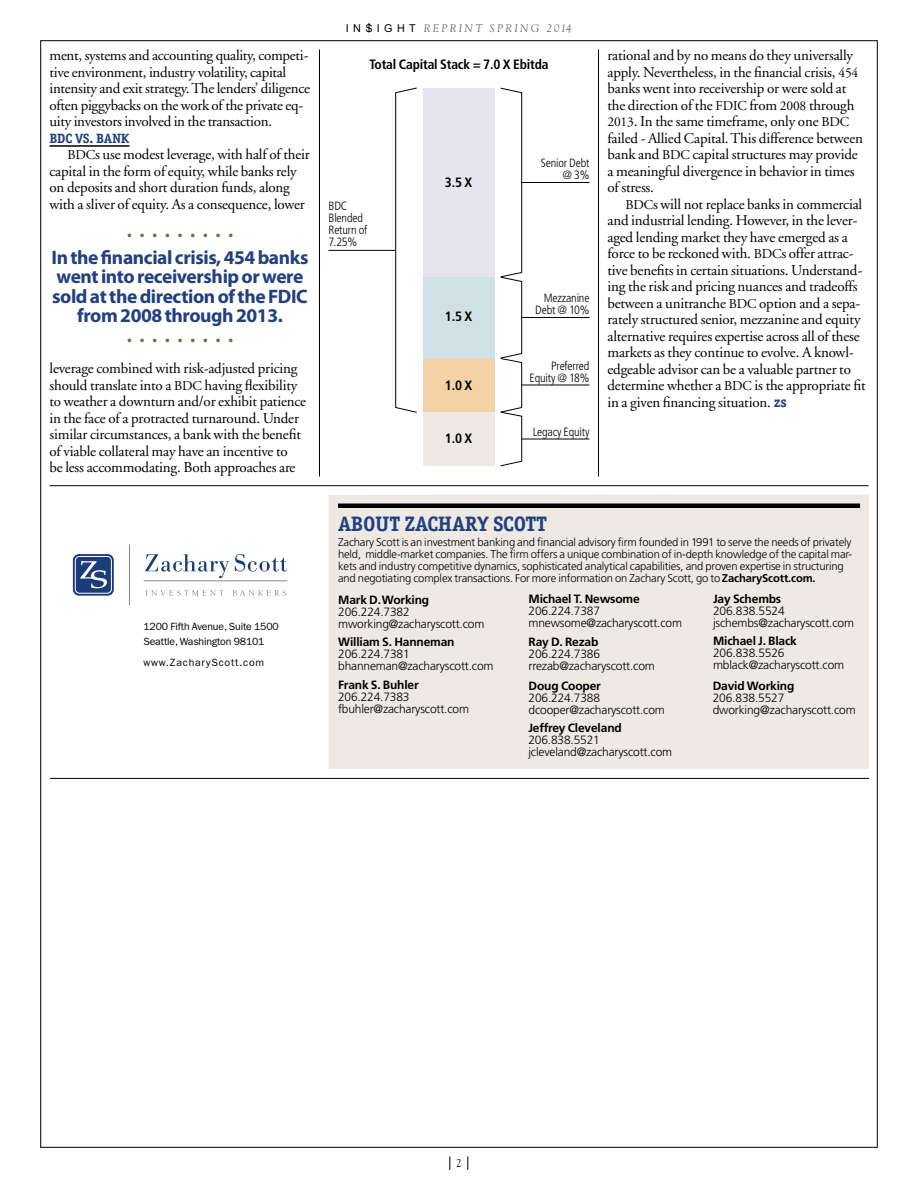
<style>
.page{position:relative;width:918px;height:1188px;background:#fff}
.page>*{position:absolute;margin:0;border:0;box-sizing:border-box;transform-origin:0 0}
.t1{font:700 21px "Officina Serif";letter-spacing:-.015em;color:#223f81}
.t2{font:700 19.5px/19.5px "Myriad Pro";letter-spacing:-.02em;color:#223f81;text-align:center}
.t3{font:700 19.5px "Myriad Pro";color:#766750}
.t4{font:15px/16.5px "Adobe Garamond";letter-spacing:-.015em;color:#000}
.t5{font:700 condensed 13.5px "Frutiger";letter-spacing:-.015em;color:#000}
.t6{font:700 13.5px "Officina Serif";letter-spacing:-.015em;color:#223f81}
.t7{font:300 12px/12px "Frutiger LT Std";letter-spacing:-.015em;color:#000}
.t8{font:700 12px "Frutiger";letter-spacing:-.015em;color:#000}
.t9{font:300 condensed 12px/12px "Frutiger";letter-spacing:-.01em;color:#000;text-align:right}
.t10{font:300 11.25px/12px "Frutiger LT Std";letter-spacing:-.015em;color:#000}
.t11{font:11.25px "Goudy";color:#000}
.t12{font:italic 10.95px "Goudy";letter-spacing:.2em;color:#636363}
.t13{font:10.5px/15px "Franklin Gothic";letter-spacing:-.015em;color:#000}
.t14{font:10.5px "Franklin Gothic";letter-spacing:.075em;color:#000}
.s1{font-size:13.5px}
.s2{font-family:"Arial";font-style:normal;font-size:10.8px;color:#000}
.s3{font-family:"Officina Serif";font-weight:700;color:#223f81}
.s4{font-family:"Frutiger";font-weight:700}
</style>
<div class="page">
<hr style="left:319px;top:50px;width:1px;height:427px;background:#000">
<svg style="left:450px;top:1156px;width:1px;height:14px"></svg>
<svg style="left:468px;top:1156px;width:1px;height:14px"></svg>
<hr style="left:598px;top:50px;width:1px;height:427px;background:#000">
<hr style="left:50px;top:145px;width:79px;height:2px;background:#000">
<hr style="left:50px;top:485px;width:818px;height:1px;background:#000">
<hr style="left:50px;top:778px;width:819px;height:1px;background:#000">
<svg style="left:145px;top:554px;width:84px;height:24px"></svg>
<svg style="left:235px;top:554px;width:52px;height:18px"></svg>
<hr style="left:129px;top:545px;width:1px;height:60px;background:#868686">
<hr style="left:144px;top:581px;width:143px;height:1px;background:#868686">
<svg style="left:146px;top:590px;width:78px;height:6px"></svg>
<svg style="left:232px;top:590px;width:54px;height:6px"></svg>
<svg style="left:73px;top:554px;width:41px;height:42px"></svg>
<div style="left:75px;top:556px;width:36px;height:37px;background:#1c3c79;border-radius:4px"></div>
<div style="left:75px;top:556px;width:37px;height:38px;border:1px solid #fff;border-radius:4px"></div>
<svg style="left:80px;top:561px;width:27px;height:27px"></svg>
<div style="left:328px;top:495px;width:541px;height:274px;background:#eee9e2"></div>
<hr style="left:338px;top:504px;width:522px;height:4px;background:#000">
<div style="left:423px;top:412px;width:72px;height:54px;background:#eee9e2"></div>
<div style="left:423px;top:358px;width:72px;height:54px;background:#f5d2a5"></div>
<div style="left:423px;top:277px;width:72px;height:81px;background:#cfe1e6"></div>
<div style="left:423px;top:88px;width:72px;height:189px;background:#e6e5ef"></div>
<svg style="left:395px;top:88px;width:22px;height:325px"></svg>
<svg style="left:500px;top:88px;width:22px;height:378px"></svg>
<hr style="left:522px;top:182px;width:67px;height:1px;background:#000">
<hr style="left:522px;top:385px;width:67px;height:1px;background:#000">
<hr style="left:522px;top:439px;width:67px;height:1px;background:#000">
<hr style="left:328px;top:250px;width:68px;height:1px;background:#000">
<hr style="left:522px;top:317px;width:67px;height:1px;background:#000">
<p class="t4" style="left:50px;top:48px;width:262px">ment, systems and accounting quality, competi&shy;tive environment, industry volatility, capital intensity and exit strategy. The lenders’ diligence often piggybacks on the work of the private eq&shy;uity investors involved in the transaction.</p>
<p class="t6" style="left:50px;top:130px;width:81px">BDC VS. BANK</p>
<p class="t4" style="left:50px;top:147px;width:262px;text-indent:18px"><span class="s1">BDC</span>s use modest leverage, with half of their capital in the form of equity, while banks rely on deposits and short duration funds, along with a sliver of equity. As a consequence, lower</p>
<h2 class="t3" style="left:127px;top:217px;width:108px">.........</h2>
<h2 class="t2" style="left:51px;top:247px;width:259px">In the financial crisis, 454 banks went into receivership or were sold at the direction of the FDIC from 2008 through 2013.</h2>
<h2 class="t3" style="left:127px;top:322px;width:108px">.........</h2>
<p class="t4" style="left:50px;top:361px;width:258px">leverage combined with risk-adjusted pricing should translate into a <span class="s1">BDC</span> having flexibility to weather a downturn and/or exhibit patience in the face of a protracted turnaround. Under similar circumstances, a bank with the benefit of viable collateral may have an incentive to<br>be less accommodating. Both approaches are</p>
<p class="t13" style="left:143px;top:619px;width:137px">1200 Fifth Avenue, Suite 1500<br>Seattle, Washington 98101</p>
<p class="t14" style="left:143px;top:656px;width:122px">www.ZacharyScott.com</p>
<p class="t12" style="left:346px;top:21px;width:227px"><span class="s2">I N S I G H T</span> REPRINT SPRING 2014</p>
<p class="t5" style="left:369px;top:56px;width:181px">Total Capital Stack = 7.0 X Ebitda</p>
<p class="t9" style="left:329px;top:200px;width:40px;text-align:left">BDC<br>Blended<br>Return of<br>7.25%</p>
<p class="t5" style="left:445px;top:175px;width:29px">3.5 X</p>
<p class="t5" style="left:445px;top:309px;width:29px">1.5 X</p>
<p class="t5" style="left:445px;top:377px;width:29px">1.0 X</p>
<p class="t5" style="left:445px;top:431px;width:29px">1.0 X</p>
<p class="t9" style="left:541px;top:157px;width:50px">Senior Debt @ 3%</p>
<p class="t9" style="left:535px;top:292px;width:56px">Mezzanine<br>Debt @ 10%</p>
<p class="t9" style="left:530px;top:360px;width:61px">Preferred<br>Equity @ 18%</p>
<p class="t9" style="left:533px;top:426px;width:58px">Legacy Equity</p>
<p class="t4" style="left:607px;top:48px;width:257px">rational and by no means do they universally apply. Nevertheless, in the financial crisis, <span class="s1">454 </span>banks went into receivership or were sold at the direction of the <span class="s1">FDIC</span> from <span class="s1">2008</span> through <span class="s1">2013</span>. In the same timeframe, only one <span class="s1">BDC </span>failed - Allied Capital. This difference between bank and <span class="s1">BDC</span> capital structures may provide a meaningful divergence in behavior in times of stress.</p>
<p class="t4" style="left:607px;top:196px;width:260px;text-indent:18px"><span class="s1">BDC</span>s will not replace banks in commercial and industrial lending. However, in the lever&shy;aged lending market they have emerged as a force to be reckoned with. <span class="s1">BDC</span>s offer attrac&shy;tive benefits in certain situations. Understand&shy;ing the risk and pricing nuances and tradeoffs between a unitranche <span class="s1">BDC</span> option and a sepa&shy;rately structured senior, mezzanine and equity alternative requires expertise across all of these markets as they continue to evolve. A knowl&shy;edgeable advisor can be a valuable partner to determine whether a <span class="s1">BDC</span> is the appropriate fit in a given financing situation. <span class="s3">ZS</span></p>
<h1 class="t1" style="left:338px;top:510px;width:211px">ABOUT ZACHARY SCOTT</h1>
<p class="t10" style="left:338px;top:536px;width:516px">Zachary Scott is an investment banking and financial advisory firm founded in 1991 to serve the needs of privately held, middle-market companies. The firm offers a unique combination of in-depth knowledge of the capital mar&shy;kets and industry competitive dynamics, sophisticated analytical capabilities, and proven expertise in structuring and negotiating complex transactions. For more information on Zachary Scott, go to <span class="s4">ZacharyScott.com.</span></p>
<p class="t8" style="left:713px;top:592px;width:70px">Jay Schembs</p>
<p class="t7" style="left:713px;top:605px;width:142px">206.838.5524 jschembs@zacharyscott.com</p>
<p class="t8" style="left:713px;top:634px;width:85px">Michael J. Black</p>
<p class="t7" style="left:713px;top:647px;width:133px">206.838.5526 mblack@zacharyscott.com</p>
<p class="t8" style="left:713px;top:679px;width:83px">David Working</p>
<p class="t7" style="left:713px;top:692px;width:144px">206.838.5527 dworking@zacharyscott.com</p>
<p class="t8" style="left:528px;top:721px;width:95px">Jeffrey Cleveland</p>
<p class="t7" style="left:528px;top:734px;width:145px">206.838.5521 jcleveland@zacharyscott.com</p>
<p class="t8" style="left:529px;top:592px;width:113px">Michael T. Newsome</p>
<p class="t7" style="left:529px;top:605px;width:155px">206.224.7387 mnewsome@zacharyscott.com</p>
<p class="t8" style="left:338px;top:592px;width:93px">Mark D. Working</p>
<p class="t7" style="left:338px;top:606px;width:148px">206.224.7382 mworking@zacharyscott.com</p>
<p class="t8" style="left:529px;top:635px;width:71px">Ray D. Rezab</p>
<p class="t7" style="left:529px;top:648px;width:128px">206.224.7386 rrezab@zacharyscott.com</p>
<p class="t8" style="left:338px;top:635px;width:118px">William S. Hanneman</p>
<p class="t7" style="left:338px;top:648px;width:157px">206.224.7381 bhanneman@zacharyscott.com</p>
<p class="t8" style="left:338px;top:678px;width:82px">Frank S. Buhler</p>
<p class="t7" style="left:338px;top:691px;width:133px">206.224.7383 fbuhler@zacharyscott.com</p>
<p class="t8" style="left:529px;top:679px;width:74px">Doug Cooper</p>
<p class="t7" style="left:529px;top:692px;width:138px">206.224.7388 dcooper@zacharyscott.com</p>
<p class="t11" style="left:456px;top:1156px;width:7px">2</p>
</div>
